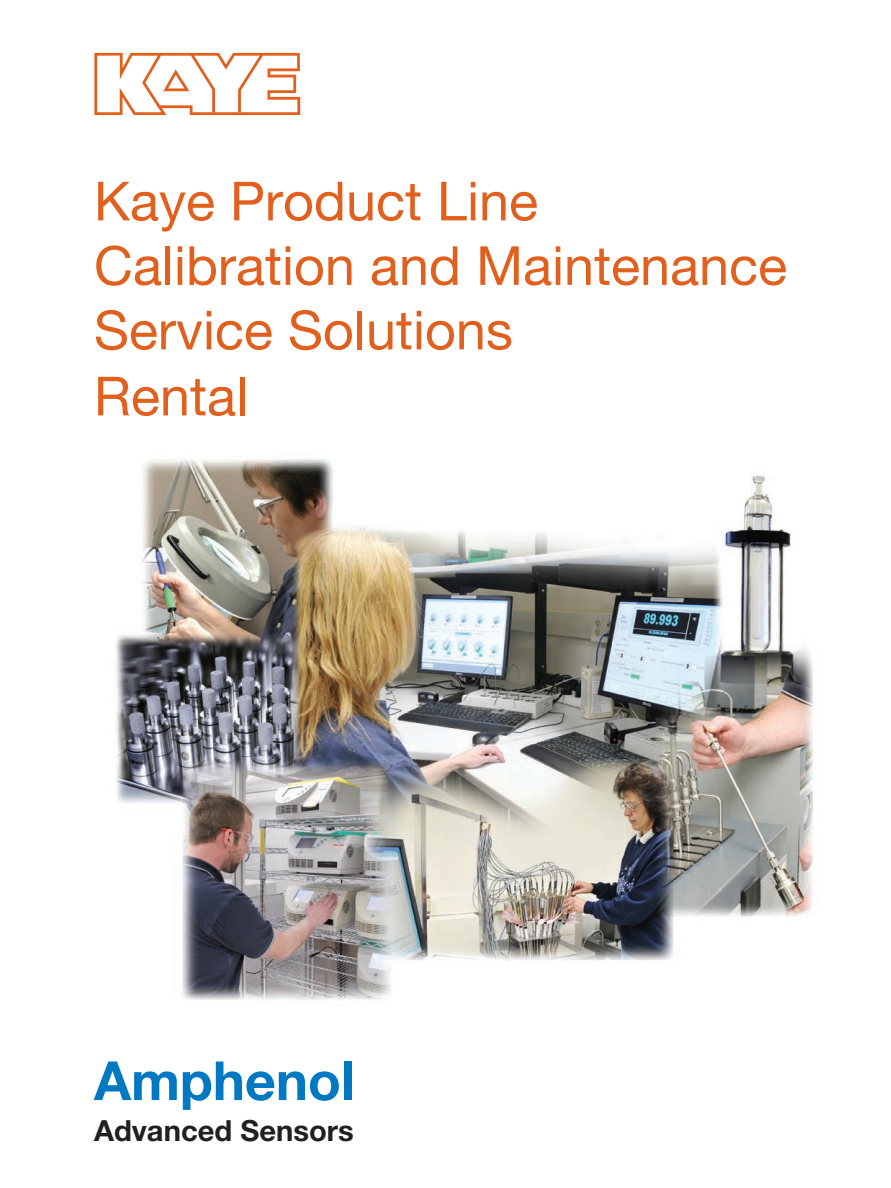
<style>
.page{position:relative;width:891px;height:1188px;background:#fff}
.page>*{position:absolute;margin:0;border:0;box-sizing:border-box;transform-origin:0 0}
.Product_name{font:54px "Helvetica Neue";color:#e1601e}
.t1{font:700 54px "Helvetica Neue LT Std";color:#0079c2}
.t2{font:700 29.1px "Helvetica Neue LT Std";color:#231f20}
</style>
<div class="page">
<img style="left:115px;top:459px;width:699px;height:541px">
<svg style="left:94px;top:53px;width:206px;height:62px"></svg>
<p class="Product_name" style="left:94px;top:169px;width:446px">Kaye Product Line</p>
<p class="Product_name" style="left:94px;top:233px;width:695px">Calibration and Maintenance</p>
<p class="Product_name" style="left:94px;top:298px;width:420px">Service Solutions</p>
<p class="Product_name" style="left:94px;top:364px;width:156px">Rental</p>
<p class="t1" style="left:94px;top:1047px;width:262px">Amphenol</p>
<p class="t2" style="left:94px;top:1113px;width:261px">Advanced Sensors</p>
</div>
